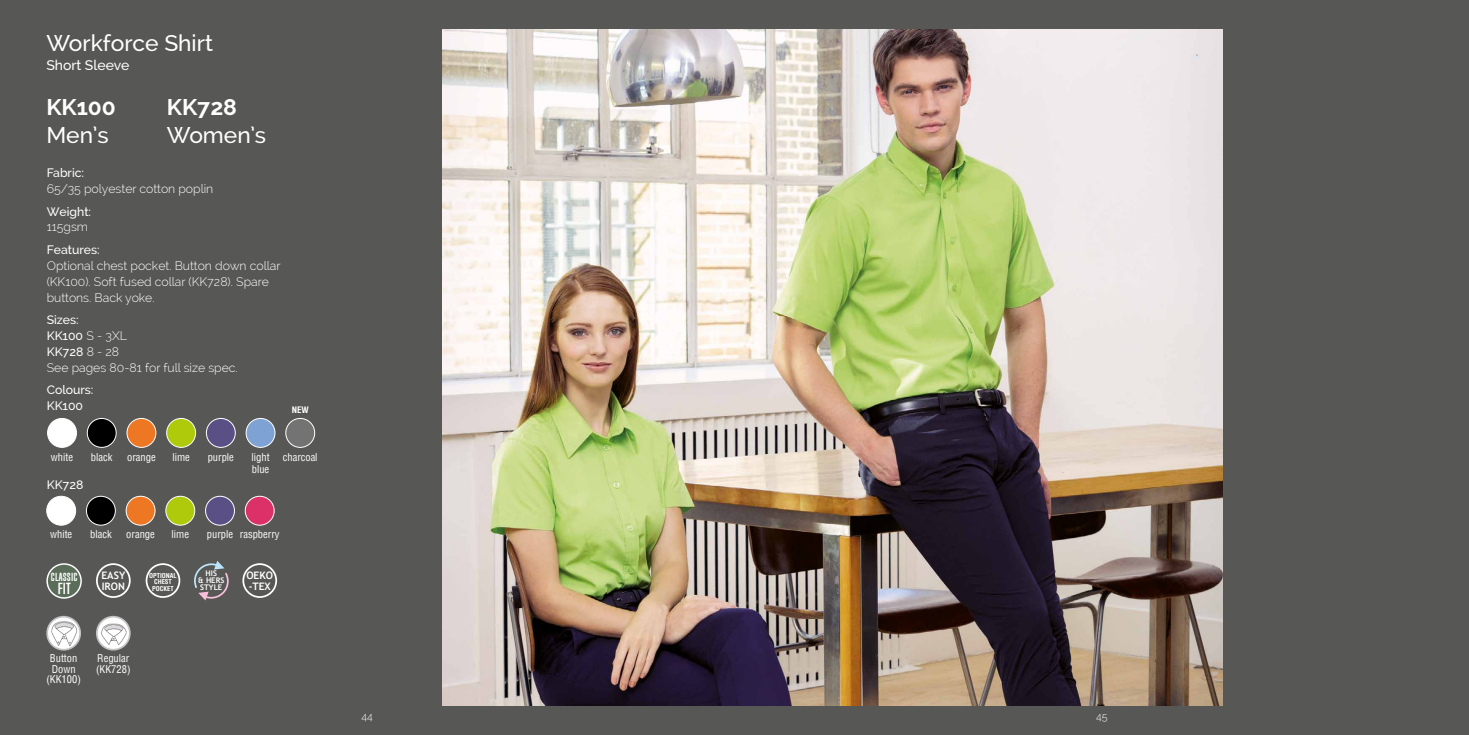
<style>
.page{position:relative;width:1469px;height:735px;background:#fff}
.page>*{position:absolute;margin:0;border:0;box-sizing:border-box;transform-origin:0 0}
.t1{font:500 22.75px "Raleway";color:#fff}
.t2{font:700 22.75px "Raleway";color:#fff}
.t3{font:500 16.45px "Ticketbook";color:#fff}
.t4{font:500 14px "Raleway";color:#fff}
.t5{font:300 12.25px/15.8px "Raleway";color:#fff}
.t6{font:500 12.25px/15.8px "Raleway";color:#fff}
.t7{font:500 11.9px "Ticketbook";letter-spacing:.015em;color:#fff}
.t8{font:condensed 10.5px/10.5px "Helvetica";color:#fff}
.t9{font:300 10.5px "Raleway";color:#fff}
.t10{font:700 10.33px/10.3px "Trebuchet MS";color:#fff}
.t11{font:700 condensed 8.75px "Helvetica";color:#fff}
.t12{font:700 7.7px/7px "Trebuchet MS";color:#fff;text-align:center}
.t13{font:700 condensed 6.65px/6.6px "Helvetica";color:#fff;text-align:center}
.s1{font-weight:500}
</style>
<div class="page">
<div style="left:0;top:0;width:1468px;height:734px;background:#575756"></div>
<img style="left:442px;top:30px;width:780px;height:674px">
<div style="left:246px;top:418px;width:29px;height:29px;background:#7fa2d5;border-radius:50%"></div>
<div style="left:246px;top:418px;width:29px;height:29px;border:1px solid #fff;border-radius:50%"></div>
<div style="left:127px;top:418px;width:29px;height:29px;background:#ee7723;border-radius:50%"></div>
<div style="left:126px;top:418px;width:30px;height:29px;border:1px solid #fff;border-radius:50%"></div>
<div style="left:167px;top:418px;width:29px;height:29px;background:#afca0b;border-radius:50%"></div>
<div style="left:166px;top:418px;width:30px;height:29px;border:1px solid #fff;border-radius:50%"></div>
<div style="left:206px;top:418px;width:29px;height:29px;background:#5a5085;border-radius:50%"></div>
<div style="left:206px;top:418px;width:30px;height:29px;border:1px solid #fff;border-radius:50%"></div>
<div style="left:48px;top:418px;width:28px;height:29px;background:#fff;border-radius:50%"></div>
<div style="left:47px;top:418px;width:30px;height:29px;border:1px solid #fff;border-radius:50%"></div>
<div style="left:87px;top:418px;width:29px;height:29px;background:#000;border-radius:50%"></div>
<div style="left:87px;top:418px;width:30px;height:29px;border:1px solid #fff;border-radius:50%"></div>
<svg style="left:194px;top:561px;width:35px;height:39px"></svg>
<div style="left:146px;top:563px;width:34px;height:34px;border:2px solid #fff;border-radius:50%"></div>
<div style="left:96px;top:563px;width:35px;height:34px;border:2px solid #fff;border-radius:50%"></div>
<div style="left:242px;top:563px;width:35px;height:34px;border:2px solid #fff;border-radius:50%"></div>
<div style="left:47px;top:563px;width:34px;height:34px;background:#5a6d59;border-radius:50%"></div>
<div style="left:46px;top:563px;width:36px;height:35px;border:1px solid #fff;border-radius:50%"></div>
<img style="left:47px;top:616px;width:33px;height:33px;border-radius:17px">
<div style="left:46px;top:615px;width:35px;height:35px;border:2px solid #c2c2c2;border-radius:50%"></div>
<img style="left:97px;top:618px;width:31px;height:31px">
<div style="left:96px;top:615px;width:35px;height:35px;border:2px solid #c2c2c2;border-radius:50%"></div>
<div style="left:286px;top:418px;width:29px;height:29px;background:#747373;border-radius:50%"></div>
<div style="left:285px;top:418px;width:30px;height:29px;border:1px solid #fff;border-radius:50%"></div>
<div style="left:245px;top:496px;width:29px;height:29px;background:#dc3168;border-radius:50%"></div>
<div style="left:245px;top:495px;width:29px;height:30px;border:1px solid #fff;border-radius:50%"></div>
<div style="left:126px;top:496px;width:29px;height:29px;background:#ee7723;border-radius:50%"></div>
<div style="left:126px;top:495px;width:29px;height:30px;border:1px solid #fff;border-radius:50%"></div>
<div style="left:166px;top:496px;width:29px;height:29px;background:#afca0b;border-radius:50%"></div>
<div style="left:165px;top:495px;width:30px;height:30px;border:1px solid #fff;border-radius:50%"></div>
<div style="left:205px;top:496px;width:29px;height:29px;background:#5a5085;border-radius:50%"></div>
<div style="left:205px;top:495px;width:30px;height:30px;border:1px solid #fff;border-radius:50%"></div>
<div style="left:47px;top:496px;width:29px;height:29px;background:#fff;border-radius:50%"></div>
<div style="left:46px;top:495px;width:30px;height:30px;border:1px solid #fff;border-radius:50%"></div>
<div style="left:86px;top:496px;width:29px;height:29px;background:#000;border-radius:50%"></div>
<div style="left:86px;top:495px;width:30px;height:30px;border:1px solid #fff;border-radius:50%"></div>
<h1 class="t1" style="left:46px;top:30px;width:168px">Workforce Shirt</h1>
<p class="t4" style="left:46px;top:57px;width:85px">Short Sleeve</p>
<h1 class="t2" style="left:46px;top:93px;width:71px">KK100</h1>
<h1 class="t1" style="left:46px;top:121px;width:64px">Men’s</h1>
<h1 class="t2" style="left:167px;top:93px;width:72px">KK728</h1>
<h1 class="t1" style="left:167px;top:121px;width:101px">Women’s</h1>
<p class="t6" style="left:47px;top:165px;width:39px">Fabric:</p>
<p class="t5" style="left:47px;top:181px;width:168px">65/35 polyester cotton poplin</p>
<p class="t6" style="left:47px;top:203px;width:46px">Weight:</p>
<p class="t5" style="left:47px;top:219px;width:43px">115gsm</p>
<p class="t6" style="left:47px;top:242px;width:55px">Features:</p>
<p class="t5" style="left:47px;top:258px;width:235px">Optional chest pocket. Button down collar (KK100). Soft fused collar (KK728). Spare buttons. Back yoke.</p>
<p class="t5" style="left:47px;top:312px;width:193px"><span class="s1">Sizes:<br>KK100</span> S - 3XL<br><span class="s1">KK728</span> 8 - 28<br>See pages 80-81 for full size spec.</p>
<p class="t6" style="left:47px;top:382px;width:48px">Colours:<br>KK100</p>
<p class="t11" style="left:292px;top:404px;width:19px">NEW</p>
<p class="t8" style="left:51px;top:451px;width:24px">white</p>
<p class="t8" style="left:91px;top:451px;width:23px">black</p>
<p class="t8" style="left:127px;top:451px;width:30px">orange</p>
<p class="t8" style="left:172px;top:451px;width:19px">lime</p>
<p class="t8" style="left:208px;top:451px;width:28px">purple</p>
<p class="t6" style="left:47px;top:476px;width:38px">KK728</p>
<p class="t8" style="left:251px;top:450px;width:20px;line-height:12.2px">light blue</p>
<p class="t8" style="left:283px;top:451px;width:36px">charcoal</p>
<p class="t8" style="left:50px;top:529px;width:24px">white</p>
<p class="t8" style="left:90px;top:529px;width:23px">black</p>
<p class="t8" style="left:126px;top:529px;width:30px">orange</p>
<p class="t8" style="left:171px;top:529px;width:19px">lime</p>
<p class="t8" style="left:207px;top:529px;width:74px">purple raspberry</p>
<p class="t7" style="left:51px;top:569px;width:28px">CLASSIC</p>
<h2 class="t3" style="left:58px;top:578px;width:15px">FIT</h2>
<p class="t12" style="left:198px;top:569px;width:28px">HIS<br>&amp; HERS<br>STYLE</p>
<p class="t10" style="left:101px;top:570px;width:25px">EASY<br>IRON</p>
<p class="t10" style="left:246px;top:570px;width:28px">OEKO -TEX</p>
<p class="t13" style="left:149px;top:571px;width:29px">OPTIONAL<br>CHEST<br>POCKET</p>
<p class="t8" style="left:46px;top:652px;width:36px;text-align:center">Button<br>Down (KK100)</p>
<p class="t8" style="left:96px;top:652px;width:36px">Regular (KK728)</p>
<p class="t9" style="left:361px;top:709px;width:13px">44</p>
<p class="t9" style="left:1096px;top:709px;width:13px">45</p>
</div>
